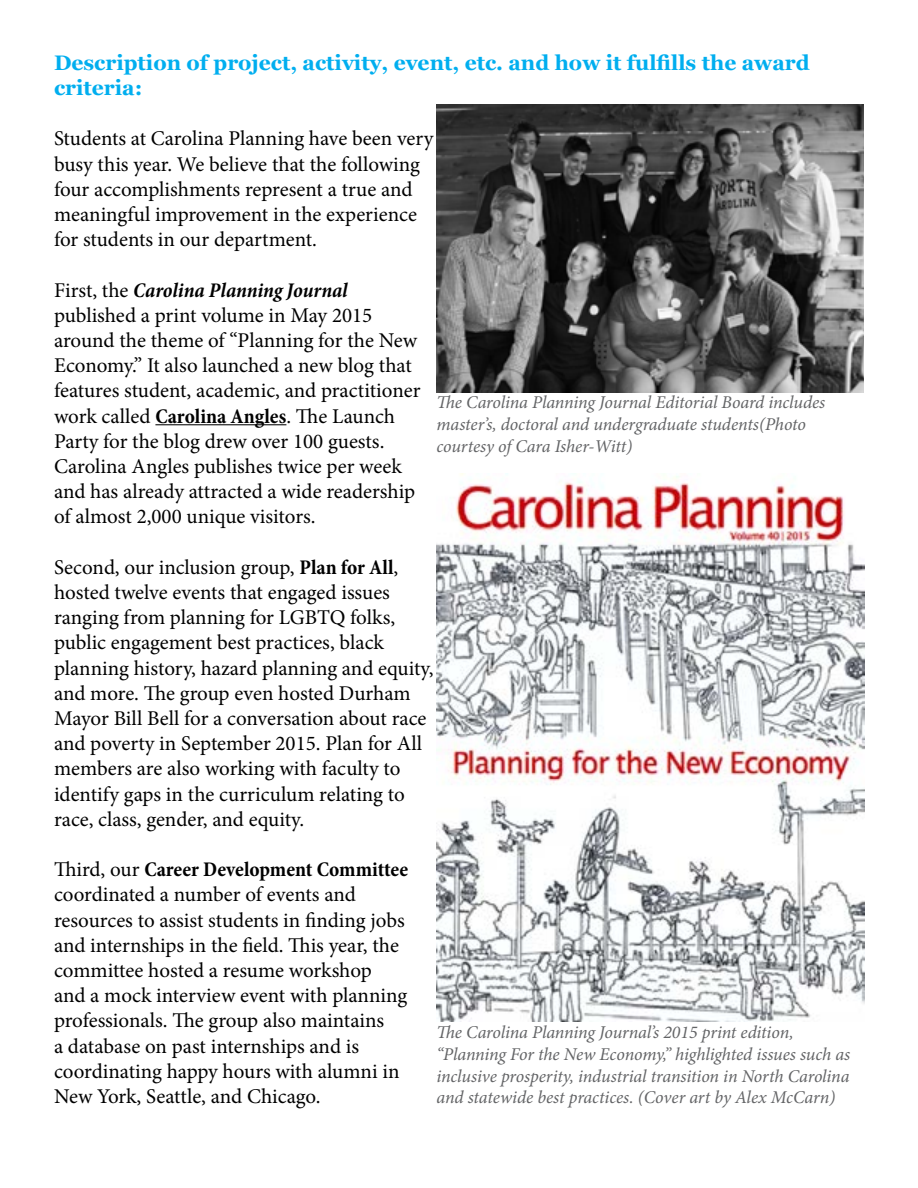
<style>
.page{position:relative;width:918px;height:1188px;background:#fff}
.page>*{position:absolute;margin:0;border:0;box-sizing:border-box;transform-origin:0 0}
.t1{font:21px/25.2px "Minion Pro";letter-spacing:-.005em;color:#000}
.t2{font:700 21px/25.2px "Georgia";color:#00aeef}
.t3{font:italic 18px/21.6px "Minion Pro";letter-spacing:-.01em;color:#636466}
.s1{font-weight:700;font-style:italic;font-stretch:condensed}
.s2{font-weight:700;font-stretch:condensed}
</style>
<div class="page">
<hr style="left:155px;top:424px;width:131px;height:1px;background:#000">
<img style="left:436px;top:104px;width:428px;height:288px">
<img style="left:437px;top:473px;width:427px;height:548px">
<p class="t2" style="left:54px;top:50px;width:757px">Description of project, activity, event, etc. and how it fulfills the award criteria:</p>
<p class="t1" style="left:54px;top:126px;width:381px">Students at Carolina Planning have been very busy this year. We believe that the following four accomplishments represent a true and meaningful improvement in the experience for students in our department.</p>
<p class="t1" style="left:54px;top:277px;width:368px">First, the <span class="s1">Carolina Planning Journal </span>published a print volume in May 2015 around the theme of “Planning for the New Economy.” It also launched a new blog that features student, academic, and practitioner work called <span class="s2">Carolina Angles</span>. The Launch Party for the blog drew over 100 guests.<br>Carolina Angles publishes twice per week and has already attracted a wide readership of almost 2,000 unique visitors.</p>
<p class="t1" style="left:54px;top:555px;width:381px">Second, our inclusion group, <span class="s2">Plan for All</span>, hosted twelve events that engaged issues ranging from planning for LGBTQ folks, public engagement best practices, black planning history, hazard planning and equity, and more. The group even hosted Durham Mayor Bill Bell for a conversation about race and poverty in September 2015. Plan for All members are also working with faculty to identify gaps in the curriculum relating to race, class, gender, and equity.</p>
<p class="t1" style="left:54px;top:857px;width:356px">Third, our <span class="s2">Career Development Committee </span>coordinated a number of events and resources to assist students in finding jobs and internships in the field. This year, the committee hosted a resume workshop and a mock interview event with planning professionals. The group also maintains<br>a database on past internships and is coordinating happy hours with alumni in New York, Seattle, and Chicago.</p>
<p class="t3" style="left:436px;top:392px;width:390px">The Carolina Planning Journal Editorial Board includes master’s, doctoral and undergraduate students(Photo courtesy of Cara Isher-Witt)</p>
<p class="t3" style="left:436px;top:1022px;width:415px">The Carolina Planning Journal’s 2015 print edition, “Planning For the New Economy,” highlighted issues such as inclusive prosperity, industrial transition in North Carolina and statewide best practices. (Cover art by Alex McCarn)</p>
</div>
